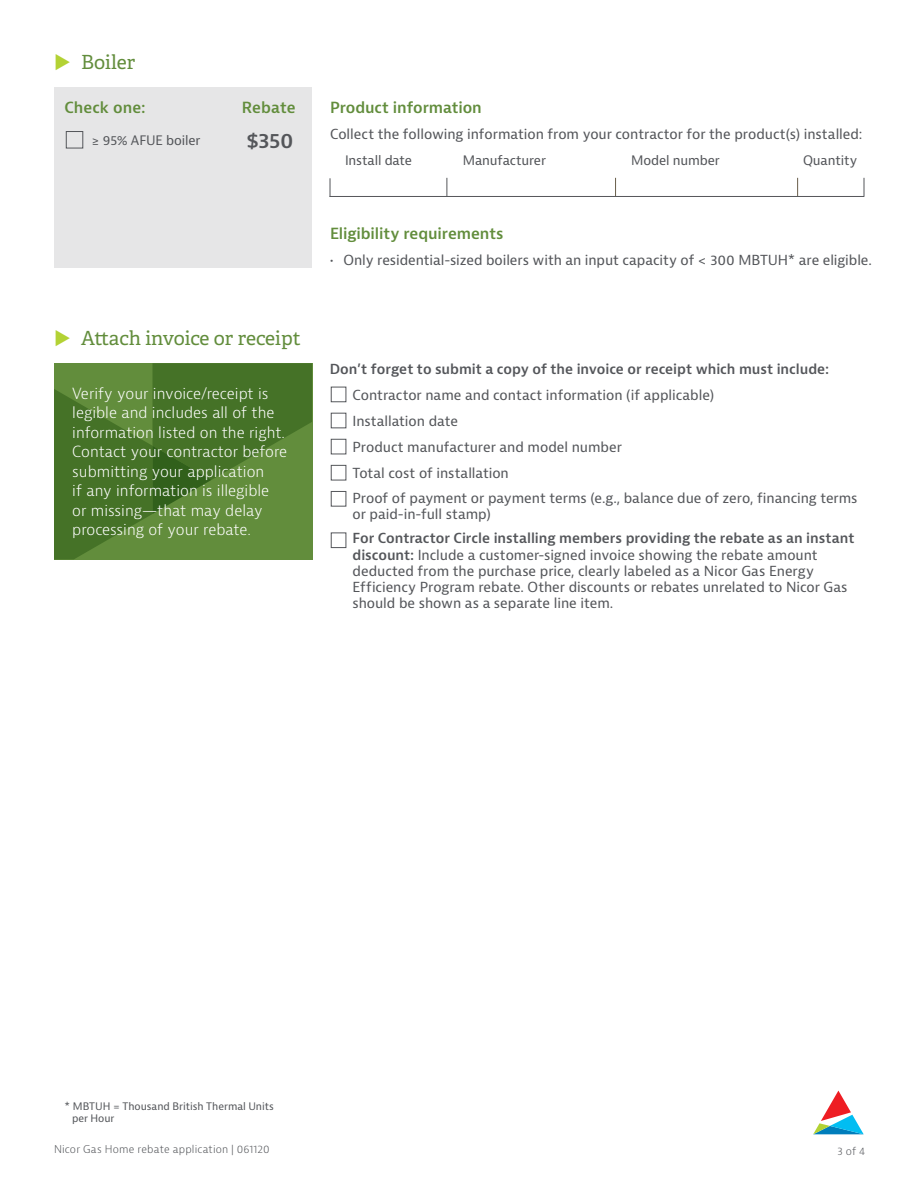
<style>
.page{position:relative;width:918px;height:1188px;background:#fff}
.page>*{position:absolute;margin:0;border:0;box-sizing:border-box;transform-origin:0 0}
.t1{font:600 20.25px "Bernina Sans";color:#54565a}
.t2{font:19.5px "Adelle";color:#628d3c}
.t3{font:300 15px/19.5px "Bernina Sans";color:#fff}
.t4{font:600 15px "Bernina Sans";letter-spacing:-.005em;color:#628d3c}
.t5{font:13.5px/16.2px "Bernina Sans";letter-spacing:-.005em;color:#54565a}
.t6{font:600 13.5px "Bernina Sans";letter-spacing:-.005em;color:#54565a}
.t7{font:12.75px "Bernina Sans";letter-spacing:-.01em;color:#54565a}
.t8{font:300 10.5px "Bernina Sans";letter-spacing:.015em;color:#54565a}
.t9{font:10.2px/12px "Bernina Sans";color:#54565a}
.s1{font-weight:600}
</style>
<div class="page">
<svg style="left:813px;top:1091px;width:51px;height:43px"></svg>
<svg style="left:54px;top:363px;width:258px;height:196px;background:#507c2f"></svg>
<div style="left:331px;top:439px;width:15px;height:15px;border:1px solid #54565a"></div>
<div style="left:331px;top:413px;width:15px;height:15px;border:1px solid #54565a"></div>
<div style="left:331px;top:465px;width:15px;height:15px;border:1px solid #54565a"></div>
<div style="left:331px;top:491px;width:15px;height:16px;border:1px solid #54565a"></div>
<div style="left:331px;top:533px;width:15px;height:15px;border:1px solid #54565a"></div>
<div style="left:331px;top:387px;width:15px;height:15px;border:1px solid #54565a"></div>
<div style="left:54px;top:87px;width:258px;height:180px;background:#e6e6e7"></div>
<div style="left:66px;top:131px;width:17px;height:17px;border:1px solid #54565a"></div>
<hr style="left:329px;top:196px;width:535px;height:1px;background:#54565a">
<svg style="left:330px;top:178px;width:1px;height:18px"></svg>
<svg style="left:864px;top:178px;width:1px;height:19px"></svg>
<svg style="left:447px;top:178px;width:1px;height:18px"></svg>
<svg style="left:615px;top:178px;width:1px;height:18px"></svg>
<svg style="left:797px;top:178px;width:1px;height:18px"></svg>
<h2 class="t2" style="left:81px;top:50px;width:56px">Boiler</h2>
<p class="t4" style="left:64px;top:98px;width:83px">Check one:</p>
<p class="t4" style="left:242px;top:98px;width:55px">Rebate</p>
<p class="t7" style="left:91px;top:132px;width:111px">≥ 95% AFUE boiler</p>
<h1 class="t1" style="left:247px;top:127px;width:48px">$350</h1>
<h2 class="t2" style="left:81px;top:326px;width:221px">Attach invoice or receipt</h2>
<p class="t4" style="left:330px;top:97px;width:153px">Product information</p>
<p class="t5" style="left:330px;top:126px;width:534px">Collect the following information from your contractor for the product(s) installed:</p>
<p class="t7" style="left:345px;top:152px;width:69px">Install date</p>
<p class="t7" style="left:463px;top:152px;width:85px">Manufacturer</p>
<p class="t7" style="left:631px;top:152px;width:90px">Model number</p>
<p class="t7" style="left:803px;top:152px;width:56px">Quantity</p>
<p class="t4" style="left:330px;top:224px;width:175px">Eligibility requirements</p>
<p class="t5" style="left:330px;top:252px;width:543px">• Only residential-sized boilers with an input capacity of &lt; 300 MBTUH* are eligible.</p>
<p class="t6" style="left:330px;top:361px;width:501px">Don’t forget to submit a copy of the invoice or receipt which must include:</p>
<p class="t3" style="left:72px;top:384px;width:198px">Verify your invoice/receipt is</p>
<p class="t5" style="left:352px;top:387px;width:363px">Contractor name and contact information (if applicable)</p>
<p class="t3" style="left:72px;top:403px;width:216px">legible and includes all of the information listed on the right.<br>Contact your contractor before submitting your application<br>if any information is illegible or missing—that may delay processing of your rebate.</p>
<p class="t5" style="left:352px;top:413px;width:107px">Installation date</p>
<p class="t5" style="left:352px;top:439px;width:271px">Product manufacturer and model number</p>
<p class="t5" style="left:352px;top:461px;width:507px;line-height:24.8px">Total cost of installation<br>Proof of payment or payment terms (e.g., balance due of zero, financing terms</p>
<p class="t5" style="left:352px;top:506px;width:140px">or paid-in-full stamp)</p>
<p class="t5" style="left:352px;top:531px;width:504px"><span class="s1">For Contractor Circle installing members providing the rebate as an instant discount:</span> Include a customer-signed invoice showing the rebate amount deducted from the purchase price, clearly labeled as a Nicor Gas Energy Efficiency Program rebate. Other discounts or rebates unrelated to Nicor Gas should be shown as a separate line item.</p>
<p class="t9" style="left:72px;top:1100px;width:204px;text-indent:-8px">* MBTUH = Thousand British Thermal Units per Hour</p>
<p class="t8" style="left:54px;top:1142px;width:217px">Nicor Gas Home rebate application | 061120</p>
<p class="t8" style="left:838px;top:1145px;width:29px">3 of 4</p>
</div>
